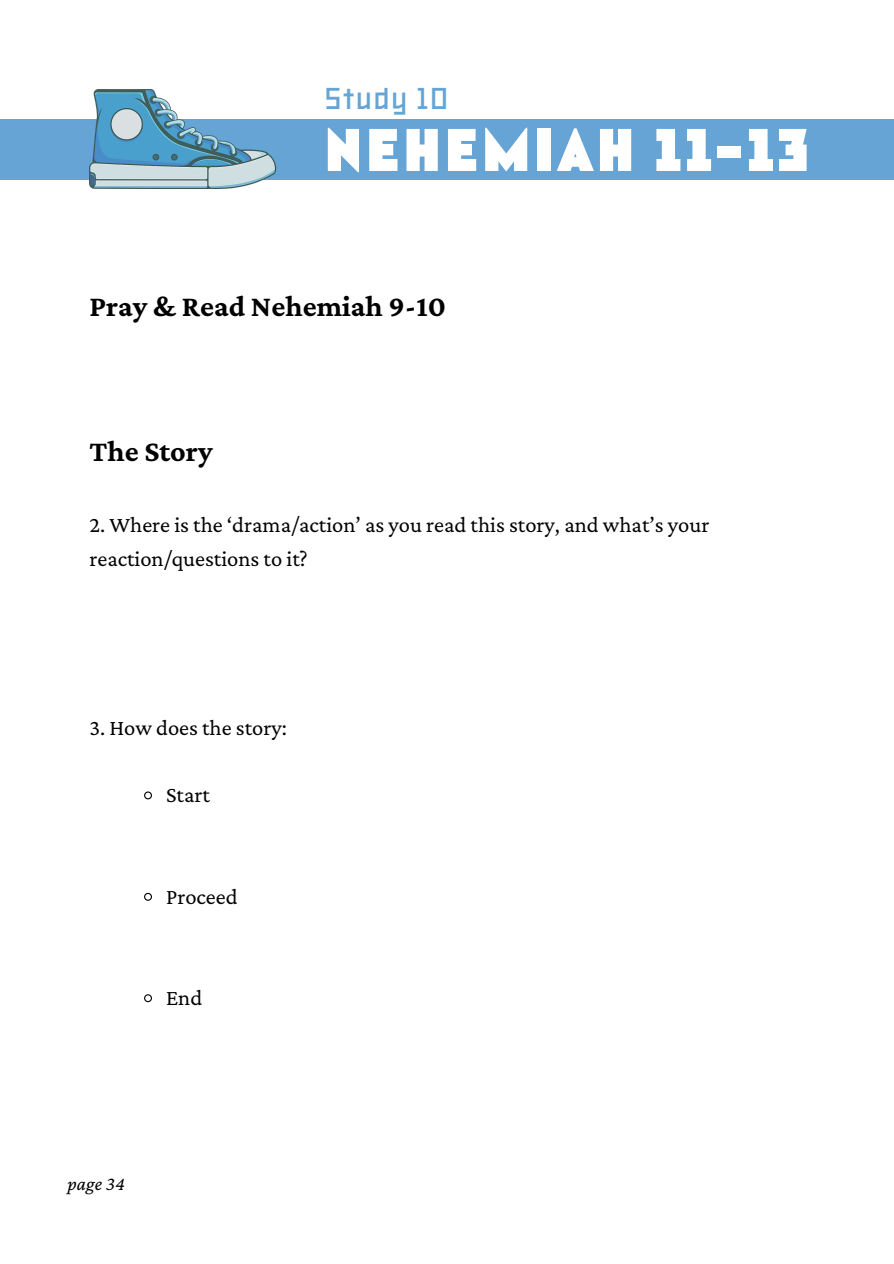
<style>
.page{position:relative;width:894px;height:1264px;background:#fff}
.page>*{position:absolute;margin:0;border:0;box-sizing:border-box;transform-origin:0 0}
.t1{font:900 60px "TT Bricks";letter-spacing:.07em;color:#fff}
.t2{font:700 30px "Crimson Pro";color:#000}
.t3{font:700 30px "TT Bricks";letter-spacing:.07em;color:#65a4d4}
.t4{font:22.5px/33.8px "Crimson Pro";color:#000}
.t5{font:italic 19.5px "Crimson Pro";color:#000}
</style>
<div class="page">
<svg style="left:144px;top:791px;width:8px;height:9px"></svg>
<svg style="left:144px;top:892px;width:8px;height:9px"></svg>
<svg style="left:144px;top:994px;width:8px;height:8px"></svg>
<div style="left:0;top:119px;width:893px;height:60px;background:#65a4d4"></div>
<img style="left:89px;top:89px;width:187px;height:99px">
<h2 class="t3" style="left:325px;top:80px;width:125px">Study 10</h2>
<h1 class="t1" style="left:325px;top:114px;width:485px">NEHEMIAH 11-13</h1>
<h2 class="t2" style="left:89px;top:289px;width:358px">Pray &amp; Read Nehemiah 9-10</h2>
<h2 class="t2" style="left:89px;top:434px;width:125px">The Story</h2>
<p class="t4" style="left:89px;top:507px;width:621px">2. Where is the ‘drama/action’ as you read this story, and what’s your reaction/questions to it?</p>
<p class="t4" style="left:89px;top:710px;width:199px">3. How does the story:</p>
<p class="t4" style="left:166px;top:777px;width:45px">Start</p>
<p class="t4" style="left:166px;top:879px;width:73px">Proceed</p>
<p class="t4" style="left:166px;top:980px;width:38px">End</p>
<p class="t5" style="left:68px;top:1172px;width:59px">page 34</p>
</div>
